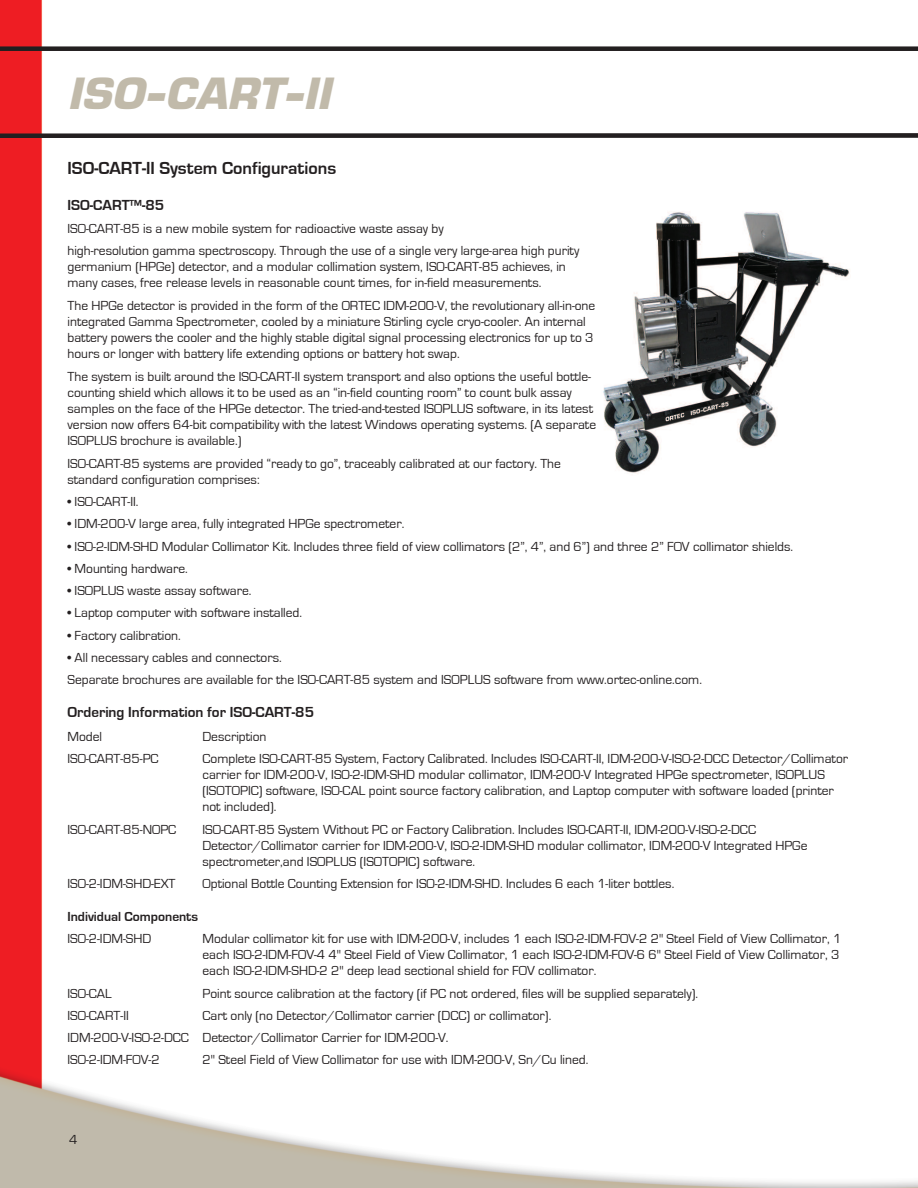
<style>
.page{position:relative;width:918px;height:1188px;background:#fff}
.page>*{position:absolute;margin:0;border:0;box-sizing:border-box;transform-origin:0 0}
.t1{font:italic 700 45px "EGG Eurostile";color:#c1baaa}
.t2{font:700 18px "Eurostile";color:#231f20}
.t3{font:700 15px "Eurostile";color:#231f20}
.t4{font:13.5px/16.2px "Eurostile";color:#231f20}
.t5{font:700 13.5px "Eurostile";color:#231f20}
</style>
<div class="page">
<img style="left:0;top:0;width:918px;height:1188px">
<div style="left:0;top:46px;width:918px;height:5px;background:#231f20"></div>
<svg style="left:0;top:131px;width:918px;height:9px"></svg>
<img style="left:599px;top:205px;width:252px;height:270px">
<h1 class="t1" style="left:68px;top:67px;width:264px">ISO-CART-II</h1>
<h2 class="t2" style="left:68px;top:162px;width:270px">ISO-CART-II System Configurations</h2>
<p class="t3" style="left:68px;top:200px;width:98px">ISO-CART™-85</p>
<p class="t4" style="left:68px;top:218px;width:513px;line-height:22.2px">ISO-CART-85 is a new mobile system for radioactive waste assay by<br>high-resolution gamma spectroscopy. Through the use of a single very large-area high purity</p>
<p class="t4" style="left:68px;top:260px;width:500px">germanium (HPGe) detector, and a modular collimation system, ISO-CART-85 achieves, in many cases, free release levels in reasonable count times, for in-field measurements.</p>
<p class="t4" style="left:68px;top:298px;width:529px">The HPGe detector is provided in the form of the ORTEC IDM-200-V, the revolutionary all-in-one integrated Gamma Spectrometer, cooled by a miniature Stirling cycle cryo-cooler. An internal battery powers the cooler and the highly stable digital signal processing electronics for up to 3 hours or longer with battery life extending options or battery hot swap.</p>
<p class="t4" style="left:68px;top:369px;width:530px">The system is built around the ISO-CART-II system transport and also options the useful bottle&shy;counting shield which allows it to be used as an “in-field counting room” to count bulk assay samples on the face of the HPGe detector. The tried-and-tested ISOPLUS software, in its latest version now offers 64-bit compatibility with the latest Windows operating systems. (A separate ISOPLUS brochure is available.)</p>
<p class="t4" style="left:68px;top:456px;width:495px">ISO-CART-85 systems are provided “ready to go”, traceably calibrated at our factory. The standard configuration comprises:</p>
<p class="t4" style="left:68px;top:495px;width:73px">• ISO-CART-II.</p>
<p class="t4" style="left:68px;top:517px;width:338px">• IDM-200-V large area, fully integrated HPGe spectrometer.</p>
<p class="t4" style="left:68px;top:539px;width:727px">• ISO-2-IDM-SHD Modular Collimator Kit. Includes three field of view collimators (2”, 4”, and 6”) and three 2” FOV collimator shields.</p>
<p class="t4" style="left:68px;top:561px;width:122px">• Mounting hardware.</p>
<p class="t4" style="left:68px;top:583px;width:185px">• ISOPLUS waste assay software.</p>
<p class="t4" style="left:68px;top:606px;width:236px">• Laptop computer with software installed.</p>
<p class="t4" style="left:68px;top:628px;width:115px">• Factory calibration.</p>
<p class="t4" style="left:68px;top:647px;width:636px;line-height:22.2px">• All necessary cables and connectors.<br>Separate brochures are available for the ISO-CART-85 system and ISOPLUS software from www.ortec-online.com.</p>
<p class="t3" style="left:67px;top:707px;width:248px">Ordering Information for ISO-CART-85</p>
<p class="t4" style="left:67px;top:729px;width:36px">Model</p>
<p class="t4" style="left:202px;top:729px;width:66px">Description</p>
<p class="t4" style="left:67px;top:751px;width:93px">ISO-CART-85-PC</p>
<p class="t4" style="left:202px;top:751px;width:647px">Complete ISO-CART-85 System, Factory Calibrated. Includes ISO-CART-II, IDM-200-V-ISO-2-DCC Detector/Collimator carrier for IDM-200-V, ISO-2-IDM-SHD modular collimator, IDM-200-V Integrated HPGe spectrometer, ISOPLUS (ISOTOPIC) software, ISO-CAL point source factory calibration, and Laptop computer with software loaded (printer not included).</p>
<p class="t4" style="left:67px;top:822px;width:110px">ISO-CART-85-NOPC</p>
<p class="t4" style="left:202px;top:822px;width:606px">ISO-CART-85 System Without PC or Factory Calibration. Includes ISO-CART-II, IDM-200-V-ISO-2-DCC<br>Detector/Collimator carrier for IDM-200-V, ISO-2-IDM-SHD modular collimator, IDM-200-V Integrated HPGe spectrometer,and ISOPLUS (ISOTOPIC) software.</p>
<p class="t4" style="left:68px;top:877px;width:110px">ISO-2-IDM-SHD-EXT</p>
<p class="t4" style="left:202px;top:877px;width:473px">Optional Bottle Counting Extension for ISO-2-IDM-SHD. Includes 6 each 1-liter bottles.</p>
<p class="t5" style="left:68px;top:912px;width:132px">Individual Components</p>
<p class="t4" style="left:68px;top:931px;width:85px">ISO-2-IDM-SHD</p>
<p class="t4" style="left:203px;top:931px;width:640px">Modular collimator kit for use with IDM-200-V, includes 1 each ISO-2-IDM-FOV-2 2" Steel Field of View Collimator, 1 each ISO-2-IDM-FOV-4 4" Steel Field of View Collimator, 1 each ISO-2-IDM-FOV-6 6" Steel Field of View Collimator, 3 each ISO-2-IDM-SHD-2 2" deep lead sectional shield for FOV collimator.</p>
<p class="t4" style="left:68px;top:986px;width:46px">ISO-CAL</p>
<p class="t4" style="left:203px;top:986px;width:497px">Point source calibration at the factory (if PC not ordered, files will be supplied separately).</p>
<p class="t4" style="left:68px;top:1008px;width:63px">ISO-CART-II</p>
<p class="t4" style="left:68px;top:1005px;width:485px;line-height:22.2px;text-indent:135px">Cart only (no Detector/Collimator carrier (DCC) or collimator).<br>IDM-200-V-ISO-2-DCC Detector/Collimator Carrier for IDM-200-V.<br>ISO-2-IDM-FOV-2</p>
<p class="t4" style="left:203px;top:1053px;width:387px">2" Steel Field of View Collimator for use with IDM-200-V, Sn/Cu lined.</p>
<p class="t4" style="left:69px;top:1133px;width:10px">4</p>
</div>
